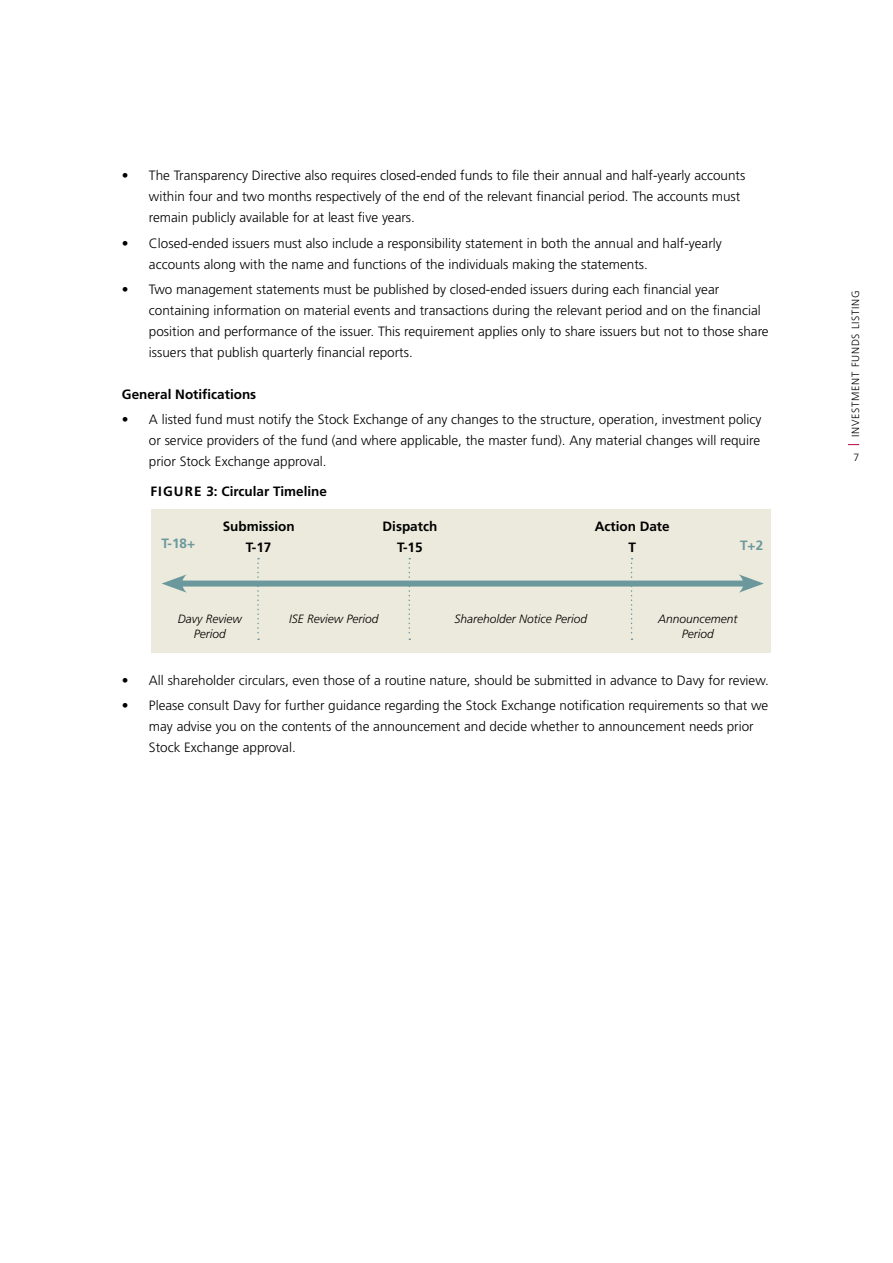
<style>
.page{position:relative;width:893px;height:1263px;background:#fff}
.page>*{position:absolute;margin:0;border:0;box-sizing:border-box;transform-origin:0 0}
.t1{font:300 13.5px/21px "Frutiger LT Std";color:#000}
.t2{font:700 13.5px/20.4px "Frutiger LT Std";color:#000;text-align:center}
.t3{font:700 13.5px "Frutiger LT Std";color:#6b989d}
.t4{font:italic 300 12px/14.4px "Frutiger LT Std";color:#000;text-align:center}
.t5{font:300 10.5px "Frutiger LT Std";letter-spacing:.07em;color:#000}
</style>
<div class="page">
<div style="left:152px;top:509px;width:619px;height:144px;background:#eceadc"></div>
<div style="left:176px;top:580px;width:573px;height:6px;background:#6b989d"></div>
<svg style="left:162px;top:574px;width:25px;height:19px"></svg>
<svg style="left:739px;top:574px;width:25px;height:19px"></svg>
<svg style="left:257px;top:558px;width:2px;height:82px"></svg>
<svg style="left:408px;top:558px;width:2px;height:82px"></svg>
<svg style="left:631px;top:558px;width:1px;height:82px"></svg>
<p class="t1" style="left:149px;top:165px;width:598px;text-indent:-27px">• The Transparency Directive also requires closed-ended funds to file their annual and half-yearly accounts within four and two months respectively of the end of the relevant financial period. The accounts must remain publicly available for at least five years.</p>
<p class="t1" style="left:149px;top:233px;width:574px;text-indent:-27px">• Closed-ended issuers must also include a responsibility statement in both the annual and half-yearly accounts along with the name and functions of the individuals making the statements.</p>
<p class="t1" style="left:149px;top:279px;width:621px;text-indent:-27px">• Two management statements must be published by closed-ended issuers during each financial year containing information on material events and transactions during the relevant period and on the financial position and performance of the issuer. This requirement applies only to share issuers but not to those share issuers that publish quarterly financial reports.</p>
<p class="t2" style="left:122px;top:384px;width:136px">General Notifications</p>
<p class="t1" style="left:149px;top:409px;width:614px;text-align:justify;text-indent:-27px">• A listed fund must notify the Stock Exchange of any changes to the structure, operation, investment policy or service providers of the fund (and where applicable, the master fund). Any material changes will require prior Stock Exchange approval.</p>
<p class="t2" style="left:150px;top:481px;width:178px">Fi gure 3: Circular Timeline</p>
<p class="t2" style="left:223px;top:516px;width:73px">Submission<br>T-17</p>
<p class="t2" style="left:383px;top:516px;width:56px">Dispatch<br>T-15</p>
<p class="t2" style="left:595px;top:516px;width:77px">Action Date<br>T</p>
<p class="t3" style="left:162px;top:536px;width:35px">T-18+</p>
<p class="t3" style="left:740px;top:538px;width:25px">T+2</p>
<p class="t4" style="left:178px;top:612px;width:65px">Davy Review<br>Period</p>
<p class="t4" style="left:289px;top:612px;width:91px">ISE Review Period</p>
<p class="t4" style="left:454px;top:612px;width:134px">Shareholder Notice Period</p>
<p class="t4" style="left:658px;top:612px;width:81px">Announcement<br>Period</p>
<p class="t1" style="left:122px;top:670px;width:648px">• All shareholder circulars, even those of a routine nature, should be submitted in advance to Davy for review.</p>
<p class="t1" style="left:149px;top:695px;width:621px;text-indent:-27px">• Please consult Davy for further guidance regarding the Stock Exchange notification requirements so that we may advise you on the contents of the announcement and decide whether to announcement needs prior<br>Stock Exchange approval.</p>
<p class="t5" style="left:850px;top:437px;width:148px;rotate:-90deg">Investment Funds Listing</p>
<p class="t5" style="left:853px;top:451px;width:7px">7</p>
</div>
